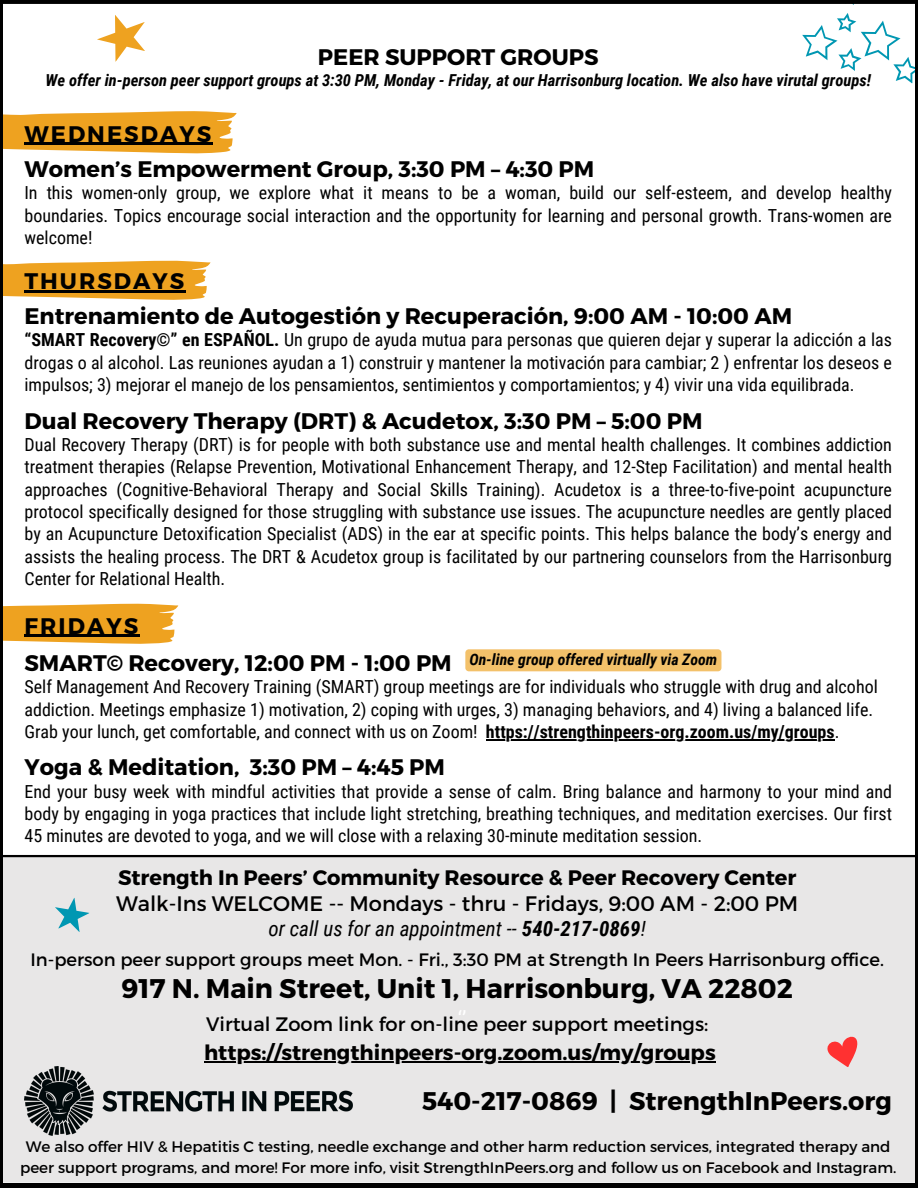
<style>
.page{position:relative;width:918px;height:1188px;background:#fff}
.page>*{position:absolute;margin:0;border:0;box-sizing:border-box;transform-origin:0 0}
.t1{font:700 27px "Montserrat";color:#000}
.t2{font:700 25.5px "Montserrat";color:#000}
.t3{font:700 22.5px "Montserrat";color:#000}
.t4{font:700 22.5px "Montserrat";letter-spacing:.09em;color:#000}
.t5{font:22.5px "Roboto Condensed";color:#fff}
.t6{font:700 21px/25.7px "Montserrat";color:#000;text-align:center}
.t7{font:19.5px "Montserrat";color:#000}
.t8{font:18px/22.4px "Roboto Condensed";color:#000;text-align:justify}
.t9{font:18px "Montserrat";color:#000}
.t10{font:700 18px "Roboto Condensed";color:#000}
.t11{font:italic 700 16.5px "Roboto Condensed";color:#000}
.t12{font:italic 700 15.75px "Roboto Condensed";color:#000}
.t13{font:15.15px "Montserrat";color:#000}
.s1{font-weight:700}
.s2{font-weight:400}
.s3{font-family:"Roboto Condensed";font-weight:400;font-style:italic}
.s4{font-family:"Roboto Condensed";font-style:italic}
</style>
<div class="page">
<svg style="left:3px;top:111px;width:234px;height:43px;background:#ebab3c"></svg>
<svg style="left:3px;top:260px;width:208px;height:40px;background:#ebab3d"></svg>
<svg style="left:3px;top:603px;width:176px;height:41px;background:#ecaa3a"></svg>
<hr style="left:24px;top:143px;width:189px;height:2px;background:#000">
<hr style="left:24px;top:290px;width:162px;height:2px;background:#000">
<hr style="left:24px;top:635px;width:116px;height:2px;background:#000">
<hr style="left:486px;top:739px;width:349px;height:2px;background:#000">
<div style="left:0;top:856px;width:918px;height:325px;background:#e8e7e7"></div>
<hr style="left:204px;top:1061px;width:501px;height:2px;background:#000">
<svg style="left:705px;top:1061px;width:11px;height:2px"></svg>
<hr style="left:0;top:855px;width:918px;height:2px;background:#000">
<svg style="left:55px;top:898px;width:34px;height:34px"></svg>
<div style="left:0;top:1183px;width:918px;height:5px;background:#000"></div>
<svg style="left:97px;top:15px;width:48px;height:47px"></svg>
<img style="left:24px;top:1066px;width:329px;height:70px">
<svg style="left:802px;top:4px;width:113px;height:80px"></svg>
<hr style="left:0;top:0;width:3px;height:1186px;background:#000">
<hr style="left:915px;top:0;width:3px;height:1188px;background:#000">
<svg style="left:3px;top:0;width:912px;height:4px;background:#030303"></svg>
<div style="left:465px;top:649px;width:256px;height:22px;background:#f3c16a"></div>
<svg style="left:827px;top:1036px;width:31px;height:31px"></svg>
<p class="t3" style="left:318px;top:43px;width:282px">PEER SUPPORT GROUPS</p>
<p class="t11" style="left:46px;top:71px;width:827px">We offer in-person peer support groups at 3:30 PM, Monday - Friday, at our Harrisonburg location. We also have virutal groups!</p>
<h5 class="t4" style="left:24px;top:119px;width:188px">WEDNESDAYS</h5>
<h2 class="t3" style="left:24px;top:154px;width:571px">Women’s Empowerment Group, 3:30 PM – 4:30 PM</h2>
<h2 class="t8" style="left:24px;top:182px;width:869px">In this women-only group, we explore what it means to be a woman, build our self-esteem, and develop healthy boundaries. Topics encourage social interaction and the opportunity for learning and personal growth. Trans-women are welcome!</h2>
<h4 class="t4" style="left:24px;top:266px;width:161px">THURSDAYS</h4>
<h2 class="t3" style="left:24px;top:302px;width:769px">Entrenamiento de Autogestión y Recuperación, 9:00 AM - 10:00 AM</h2>
<h2 class="t8" style="left:24px;top:329px;width:869px"><span class="s1">“SMART Recovery©” en ESPAÑOL.</span> Un grupo de ayuda mutua para personas que quieren dejar y superar la adicción a las drogas o al alcohol. Las reuniones ayudan a 1) construir y mantener la motivación para cambiar; 2 ) enfrentar los deseos e impulsos; 3) mejorar el manejo de los pensamientos, sentimientos y comportamientos; y 4) vivir una vida equilibrada.</h2>
<h4 class="t3" style="left:24px;top:406px;width:680px">Dual Recovery Therapy (DRT) &amp; Acudetox, 3:30 PM – 5:00 PM</h4>
<h4 class="t8" style="left:24px;top:433px;width:869px">Dual Recovery Therapy (DRT) is for people with both substance use and mental health challenges. It combines addiction treatment therapies (Relapse Prevention, Motivational Enhancement Therapy, and 12-Step Facilitation) and mental health approaches (Cognitive-Behavioral Therapy and Social Skills Training). Acudetox is a three-to-five-point acupuncture protocol specifically designed for those struggling with substance use issues. The acupuncture needles are gently placed by an Acupuncture Detoxification Specialist (ADS) in the ear at specific points. This helps balance the body’s energy and assists the healing process. The DRT &amp; Acudetox group is facilitated by our partnering counselors from the Harrisonburg Center for Relational Health.</h4>
<h4 class="t4" style="left:24px;top:611px;width:115px">FRIDAYS</h4>
<h2 class="t3" style="left:24px;top:648px;width:429px">SMART© Recovery, 12:00 PM - 1:00 PM</h2>
<h2 class="t8" style="left:24px;top:676px;width:855px;text-align:left">Self Management And Recovery Training (SMART) group meetings are for individuals who struggle with drug and alcohol addiction. Meetings emphasize 1) motivation, 2) coping with urges, 3) managing behaviors, and 4) living a balanced life.<br>Grab your lunch, get comfortable, and connect with us on Zoom!</h2>
<p class="t12" style="left:469px;top:650px;width:249px">On-line group offered virtually via Zoom</p>
<h4 class="t10" style="left:486px;top:721px;width:355px">https://strengthinpeers-org.zoom.us/my/groups<span class="s2">.</span></h4>
<h4 class="t3" style="left:24px;top:753px;width:422px">Yoga &amp; Meditation, 3:30 PM – 4:45 PM</h4>
<h4 class="t8" style="left:24px;top:780px;width:869px">End your busy week with mindful activities that provide a sense of calm. Bring balance and harmony to your mind and body by engaging in yoga practices that include light stretching, breathing techniques, and meditation exercises. Our first</h4>
<h4 class="t8" style="left:24px;top:825px;width:679px">45 minutes are devoted to yoga, and we will close with a relaxing 30-minute meditation session.</h4>
<h5 class="t6" style="left:116px;top:864px;width:684px">Strength In Peers’ Community Resource &amp; Peer Recovery Center<br><span class="s2">Walk-Ins WELCOME -- Mondays - thru - Fridays, 9:00 AM - 2:00 PM </span><span class="s3">or call us for an appointment --</span> <span class="s4">540-217-0869</span><span class="s3">!</span></h5>
<p class="t9" style="left:30px;top:948px;width:855px">In-person peer support groups meet Mon. - Fri., 3:30 PM at Strength In Peers Harrisonburg office.</p>
<p class="t1" style="left:121px;top:971px;width:673px">917 N. Main Street, Unit 1, Harrisonburg, VA 22802</p>
<p class="t7" style="left:206px;top:1011px;width:504px">Virtual Zoom link for on-line peer support meetings:</p>
<p class="t6" style="left:204px;top:1038px;width:513px">https://strengthinpeers-org.zoom.us/my/groups</p>
<p class="t5" style="left:458px;top:1006px;width:10px">‘’</p>
<p class="t2" style="left:422px;top:1085px;width:471px">540-217-0869 | StrengthInPeers.org</p>
<h3 class="t13" style="left:26px;top:1137px;width:866px">We also offer HIV &amp; Hepatitis C testing, needle exchange and other harm reduction services, integrated therapy and</h3>
<h4 class="t13" style="left:20px;top:1157px;width:878px">peer support programs, and more! For more info, visit StrengthInPeers.org and follow us on Facebook and Instagram.</h4>
</div>
